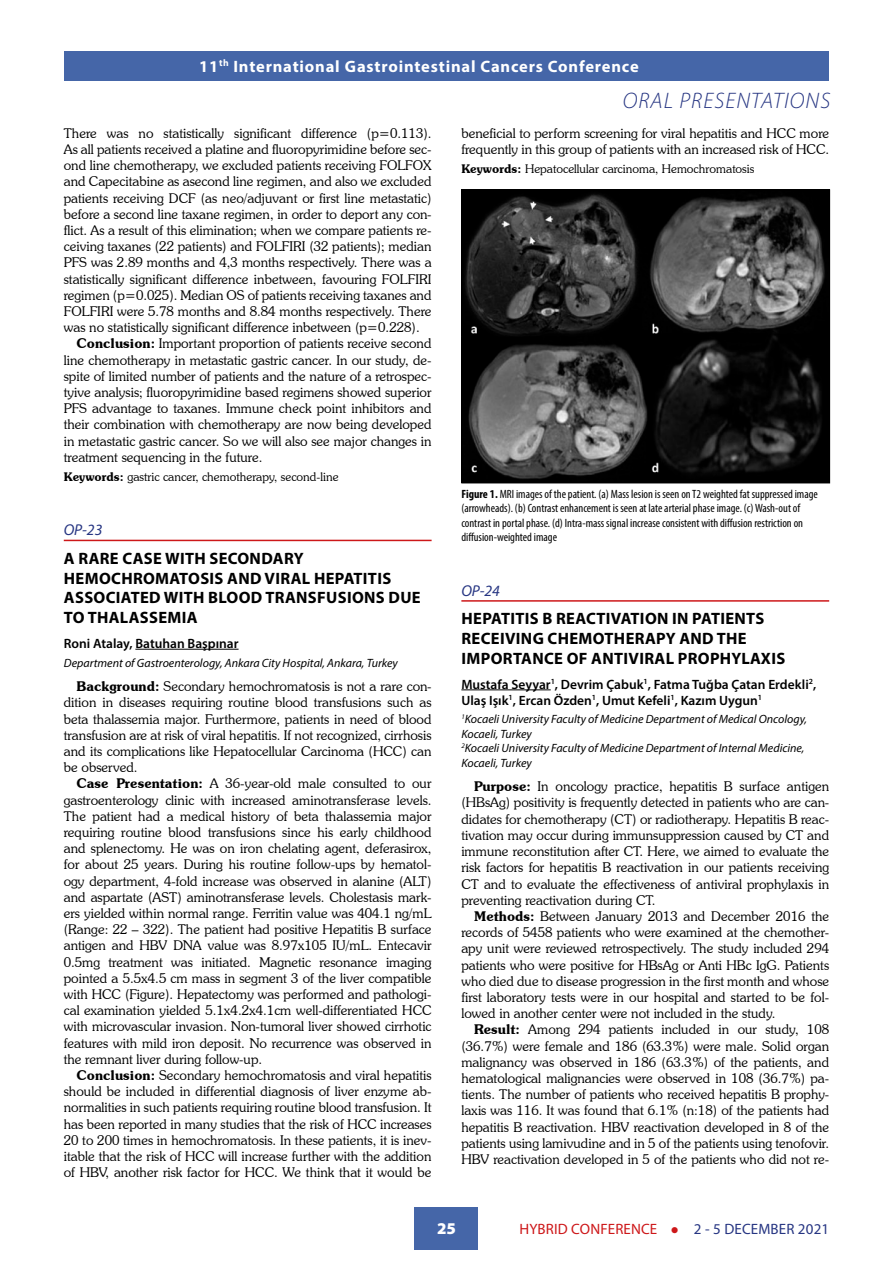
<style>
.page{position:relative;width:893px;height:1263px;background:#fff}
.page>*{position:absolute;margin:0;border:0;box-sizing:border-box;transform-origin:0 0}
.t1{font:italic 300 22.5px "Myriad Pro";letter-spacing:.05em;color:#263582}
.t2{font:700 16.5px/19.8px "Myriad Pro";letter-spacing:.02em;color:#000}
.t3{font:700 16.5px "Myriad Pro";letter-spacing:.05em;color:#fff}
.t4{font:900 16.5px "Myriad Pro";color:#fff}
.t5{font:italic 15.75px "Myriad Pro";color:#263582}
.t6{font:15px "Myriad Pro";letter-spacing:.01em;color:#cd1719}
.t7{font:300 13.5px/16.2px "Souvenir IT Cby BT";color:#000;text-align:justify}
.t8{font:600 13.5px/16.2px "Myriad Pro";color:#000}
.t9{font:condensed 12px/14.4px "Myriad Pro";color:#000}
.t10{font:italic 12px/14.4px "Myriad Pro";color:#000}
.t11{font:300 12px "Souvenir IT Cby BT";color:#000}
.s1{font-weight:600}
.s2{font-weight:700}
.s3{color:#263582}
</style>
<div class="page">
<div style="left:64px;top:51px;width:764px;height:30px;background:#4566a8"></div>
<div style="left:415px;top:1207px;width:63px;height:42px;background:#4566a8"></div>
<hr style="left:64px;top:540px;width:368px;height:1px;background:#cd1719">
<hr style="left:135px;top:649px;width:104px;height:1px;background:#000">
<hr style="left:461px;top:600px;width:368px;height:2px;background:#cd1719">
<hr style="left:461px;top:689px;width:90px;height:1px;background:#000">
<img style="left:463px;top:191px;width:365px;height:290px">
<div style="left:461px;top:189px;width:369px;height:294px;border:1px solid #000"></div>
<p class="t3" style="left:199px;top:55px;width:441px">11<sup>th</sup> International Gastrointestinal Cancers Conference</p>
<p class="t3" style="left:219px;top:55px;width:483px"><sup>TH</sup> International Gastrointestinal Cancers Virtual Conference</p>
<p class="t7" style="left:64px;top:125px;width:369px">There was no statistically significant difference (p=0.113).</p>
<p class="t7" style="left:64px;top:141px;width:369px">As all patients received a platine and fluoropyrimidine before sec-</p>
<p class="t7" style="left:64px;top:157px;width:369px">ond line chemotherapy, we excluded patients receiving FOLFOX</p>
<p class="t7" style="left:64px;top:173px;width:369px">and Capecitabine as asecond line regimen, and also we excluded</p>
<p class="t7" style="left:64px;top:190px;width:369px">patients receiving DCF (as neo/adjuvant or first line metastatic)</p>
<p class="t7" style="left:64px;top:206px;width:369px">before a second line taxane regimen, in order to deport any con-</p>
<p class="t7" style="left:64px;top:222px;width:369px">flict. As a result of this elimination; when we compare patients re-</p>
<p class="t7" style="left:64px;top:238px;width:369px">ceiving taxanes (22 patients) and FOLFIRI (32 patients); median</p>
<p class="t7" style="left:64px;top:254px;width:369px">PFS was 2.89 months and 4,3 months respectively. There was a</p>
<p class="t7" style="left:64px;top:271px;width:369px">statistically significant difference inbetween, favouring FOLFIRI</p>
<p class="t7" style="left:64px;top:287px;width:369px">regimen (p=0.025). Median OS of patients receiving taxanes and</p>
<p class="t7" style="left:64px;top:303px;width:369px">FOLFIRI were 5.78 months and 8.84 months respectively. There</p>
<p class="t7" style="left:64px;top:319px;width:357px">was no statistically significant difference inbetween (p=0.228).</p>
<p class="t7" style="left:77px;top:335px;width:357px"><span class="s1">Conclusion:</span> Important proportion of patients receive second</p>
<p class="t7" style="left:64px;top:352px;width:369px">line chemotherapy in metastatic gastric cancer. In our study, de-</p>
<p class="t7" style="left:64px;top:368px;width:369px">spite of limited number of patients and the nature of a retrospec-</p>
<p class="t7" style="left:64px;top:384px;width:369px">tyive analysis; fluoropyrimidine based regimens showed superior</p>
<p class="t7" style="left:64px;top:400px;width:369px">PFS advantage to taxanes. Immune check point inhibitors and</p>
<p class="t7" style="left:64px;top:416px;width:369px">their combination with chemotherapy are now being developed</p>
<p class="t7" style="left:64px;top:433px;width:369px">in metastatic gastric cancer. So we will also see major changes in</p>
<p class="t7" style="left:64px;top:449px;width:200px">treatment sequencing in the future.</p>
<p class="t11" style="left:64px;top:469px;width:276px"><span class="s1">Keywords:</span> gastric cancer, chemotherapy, second-line</p>
<p class="t5" style="left:64px;top:520px;width:40px">OP-23</p>
<p class="t2" style="left:64px;top:548px;width:358px">A RARE CASE WITH SECONDARY<br>HEMOCHROMATOSIS AND VIRAL HEPATITIS<br>ASSOCIATED WITH BLOOD TRANSFUSIONS DUE<br>TO THALASSEMIA</p>
<p class="t8" style="left:64px;top:635px;width:176px">Roni Atalay, Batuhan Başpınar</p>
<p class="t10" style="left:64px;top:655px;width:336px">Department of Gastroenterology, Ankara City Hospital, Ankara, Turkey</p>
<p class="t7" style="left:64px;top:678px;width:369px;text-indent:13px"><span class="s1">Background:</span> Secondary hemochromatosis is not a rare con&shy;dition in diseases requiring routine blood transfusions such as beta thalassemia major. Furthermore, patients in need of blood transfusion are at risk of viral hepatitis. If not recognized, cirrhosis and its complications like Hepatocellular Carcinoma (HCC) can be observed.</p>
<p class="t7" style="left:64px;top:775px;width:369px;text-indent:13px"><span class="s1">Case Presentation:</span> A 36-year-old male consulted to our gastroenterology clinic with increased aminotransferase levels.<br>The patient had a medical history of beta thalassemia major requiring routine blood transfusions since his early childhood and splenectomy. He was on iron chelating agent, deferasirox, for about 25 years. During his routine follow-ups by hematol&shy;ogy department, 4-fold increase was observed in alanine (ALT) and aspartate (AST) aminotransferase levels. Cholestasis mark&shy;ers yielded within normal range. Ferritin value was 404.1 ng/mL (Range: 22 – 322). The patient had positive Hepatitis B surface antigen and HBV DNA value was 8.97x105 IU/mL. Entecavir 0.5mg treatment was initiated. Magnetic resonance imaging pointed a 5.5x4.5 cm mass in segment 3 of the liver compatible with HCC (Figure). Hepatectomy was performed and pathologi&shy;cal examination yielded 5.1x4.2x4.1cm well-differentiated HCC with microvascular invasion. Non-tumoral liver showed cirrhotic features with mild iron deposit. No recurrence was observed in the remnant liver during follow-up.</p>
<p class="t7" style="left:64px;top:1067px;width:369px;text-indent:13px"><span class="s1">Conclusion:</span> Secondary hemochromatosis and viral hepatitis should be included in differential diagnosis of liver enzyme ab&shy;normalities in such patients requiring routine blood transfusion. It has been reported in many studies that the risk of HCC increases 20 to 200 times in hemochromatosis. In these patients, it is inev&shy;itable that the risk of HCC will increase further with the addition of HBV, another risk factor for HCC. We think that it would be</p>
<h1 class="t1" style="left:623px;top:87px;width:209px">ORAL PRESENTATIONS</h1>
<p class="t7" style="left:461px;top:125px;width:369px">beneficial to perform screening for viral hepatitis and HCC more frequently in this group of patients with an increased risk of HCC.</p>
<p class="t11" style="left:461px;top:161px;width:295px"><span class="s1">Keywords:</span> Hepatocellular carcinoma, Hemochromatosis</p>
<p class="t9" style="left:461px;top:486px;width:358px"><span class="s2">Figure 1.</span> MRI images of the patient. (a) Mass lesion is seen on T2 weighted fat suppressed image (arrowheads). (b) Contrast enhancement is seen at late arterial phase image. (c) Wash-out of contrast in portal phase. (d) Intra-mass signal increase consistent with diffusion restriction on diffusion-weighted image</p>
<p class="t5" style="left:461px;top:581px;width:40px">OP-24</p>
<p class="t2" style="left:462px;top:608px;width:325px">HEPATITIS B REACTIVATION IN PATIENTS<br>RECEIVING CHEMOTHERAPY AND THE<br>IMPORTANCE OF ANTIVIRAL PROPHYLAXIS</p>
<p class="t8" style="left:461px;top:675px;width:356px">Mustafa Seyyar<sup>1</sup>, Devrim Çabuk<sup>1</sup>, Fatma Tuğba Çatan Erdekli<sup>2</sup>,<br>Ulaş Işık<sup>1</sup>, Ercan Özden<sup>1</sup>, Umut Kefeli<sup>1</sup>, Kazım Uygun<sup>1</sup></p>
<p class="t10" style="left:461px;top:712px;width:347px"><sup>1</sup>Kocaeli University Faculty of Medicine Department of Medical Oncology, Kocaeli, Turkey<br><sup>2</sup>Kocaeli University Faculty of Medicine Department of Internal Medicine, Kocaeli, Turkey</p>
<p class="t7" style="left:461px;top:778px;width:369px;text-indent:13px"><span class="s1">Purpose:</span> In oncology practice, hepatitis B surface antigen (HBsAg) positivity is frequently detected in patients who are can&shy;didates for chemotherapy (CT) or radiotherapy. Hepatitis B reac&shy;tivation may occur during immunsuppression caused by CT and immune reconstitution after CT. Here, we aimed to evaluate the risk factors for hepatitis B reactivation in our patients receiving CT and to evaluate the effectiveness of antiviral prophylaxis in preventing reactivation during CT.</p>
<p class="t7" style="left:461px;top:908px;width:369px;text-indent:13px"><span class="s1">Methods:</span> Between January 2013 and December 2016 the records of 5458 patients who were examined at the chemother&shy;apy unit were reviewed retrospectively. The study included 294 patients who were positive for HBsAg or Anti HBc IgG. Patients who died due to disease progression in the first month and whose first laboratory tests were in our hospital and started to be fol&shy;lowed in another center were not included in the study.</p>
<p class="t7" style="left:461px;top:1021px;width:369px;text-indent:13px"><span class="s1">Result:</span> Among 294 patients included in our study, 108 (36.7%) were female and 186 (63.3%) were male. Solid organ malignancy was observed in 186 (63.3%) of the patients, and hematological malignancies were observed in 108 (36.7%) pa&shy;tients. The number of patients who received hepatitis B prophy&shy;laxis was 116. It was found that 6.1% (n:18) of the patients had hepatitis B reactivation. HBV reactivation developed in 8 of the patients using lamivudine and in 5 of the patients using tenofovir.<br>HBV reactivation developed in 5 of the patients who did not re-</p>
<p class="t4" style="left:437px;top:1219px;width:20px">25</p>
<p class="t6" style="left:520px;top:1220px;width:311px">HYBRID CONFERENCE ● <span class="s3">2 - 5 DECEMBER 2021</span></p>
</div>
